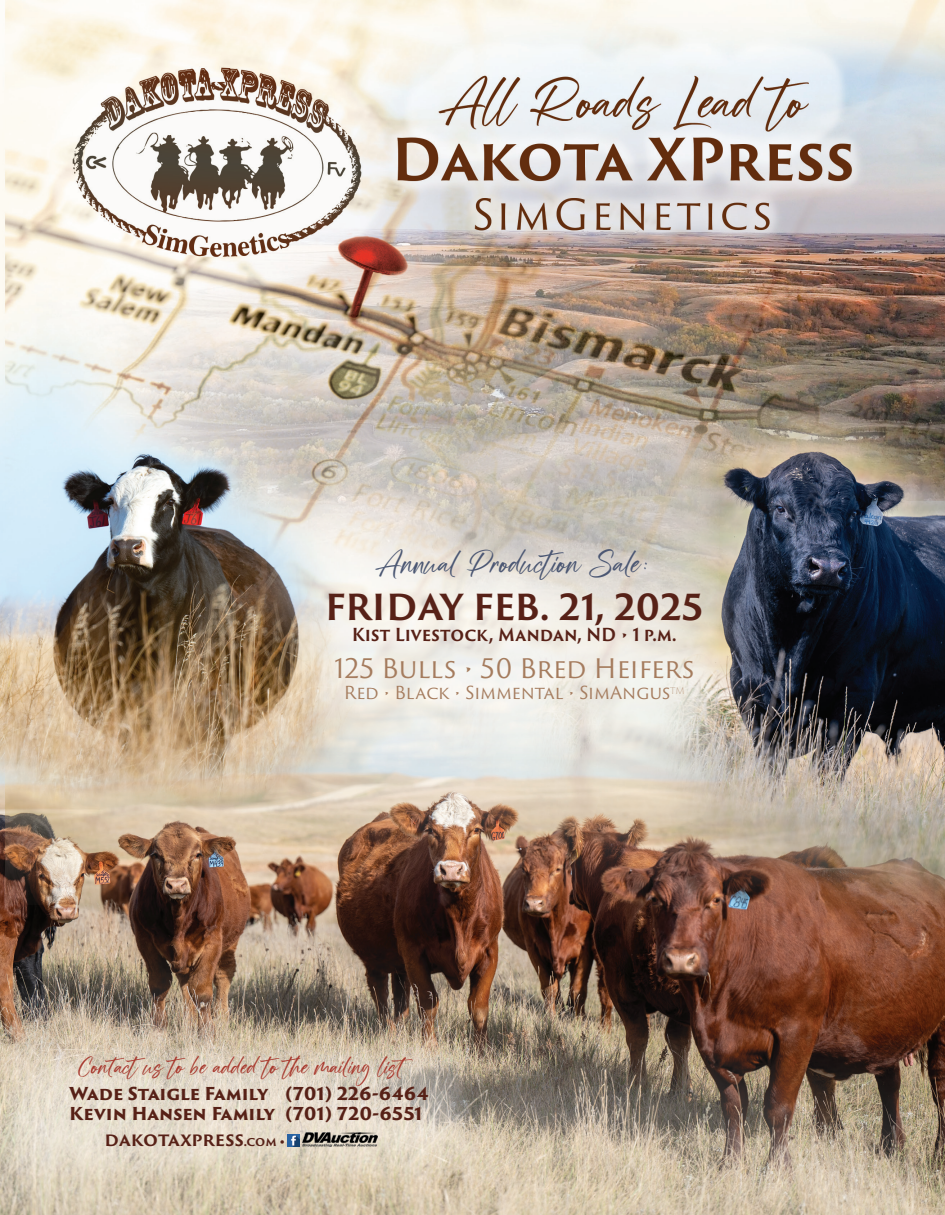
<style>
.page{position:relative;width:945px;height:1215px;background:#fff}
.page>*{position:absolute;margin:0;border:0;box-sizing:border-box;transform-origin:0 0}
.t1{font:39.45px "Sienthas";color:#4b5773}
.t2{font:700 35.1px "Trajan Sans Pro";letter-spacing:-.01em;color:#572117}
.t3{font:30px "Sienthas";color:#a8382d}
.t4{font:26.25px "Trajan Sans Pro";letter-spacing:-.01em;color:#a57c5e}
.t5{font:700 18px "Trajan Sans Pro";letter-spacing:-.005em;color:#572117}
.t6{font:17.55px "Trajan Sans Pro";letter-spacing:-.01em;color:#a57c5e}
.t7{font:700 17.55px "Trajan Sans Pro";color:#572117;scale:.95 1}
.t8{font:900 17.4px "Trajan Sans Pro";color:#572117}
.s1{font-size:12.3px}
.s2{font-family:"Garamond";font-size:12.3px}
</style>
<div class="page">
<img style="left:0;top:0;width:945px;height:1215px">
<svg style="left:309px;top:420px;width:410px;height:341px;background:#cdc6bc"></svg>
<div style="left:286px;top:510px;width:457px;height:230px;background:#fff;opacity:.98"></div>
<svg style="left:0;top:1045px;width:472px;height:135px;background:#dcd1c0"></svg>
<svg style="left:287px;top:1135px;width:12px;height:11px"></svg>
<img style="left:302px;top:1132px;width:75px;height:15px">
<p class="t1" style="left:379px;top:544px;width:272px">Annual Production Sale:</p>
<p class="t2" style="left:325px;top:580px;width:381px">FRIDAY FEB. 21, 2025</p>
<p class="t7" style="left:352px;top:621px;width:343px">Kist Livestock, Mandan, ND • 1 p.m.</p>
<p class="t4" style="left:334px;top:650px;width:362px">125 Bulls • 50 Bred Heifers</p>
<p class="t6" style="left:344px;top:680px;width:343px">Red • Black • Simmental • SimAngus<sup>TM</sup></p>
<p class="t3" style="left:78px;top:1051px;width:340px">Contact us to be added to the mailing list</p>
<p class="t8" style="left:69px;top:1080px;width:361px">Wade Staigle Family (701) 226-6464</p>
<p class="t8" style="left:69px;top:1100px;width:354px">Kevin Hansen Family (701) 720-6551</p>
<p class="t5" style="left:105px;top:1126px;width:181px">dakotaxpress<span class="s1">.com</span> <span class="s2">•</span></p>
</div>
